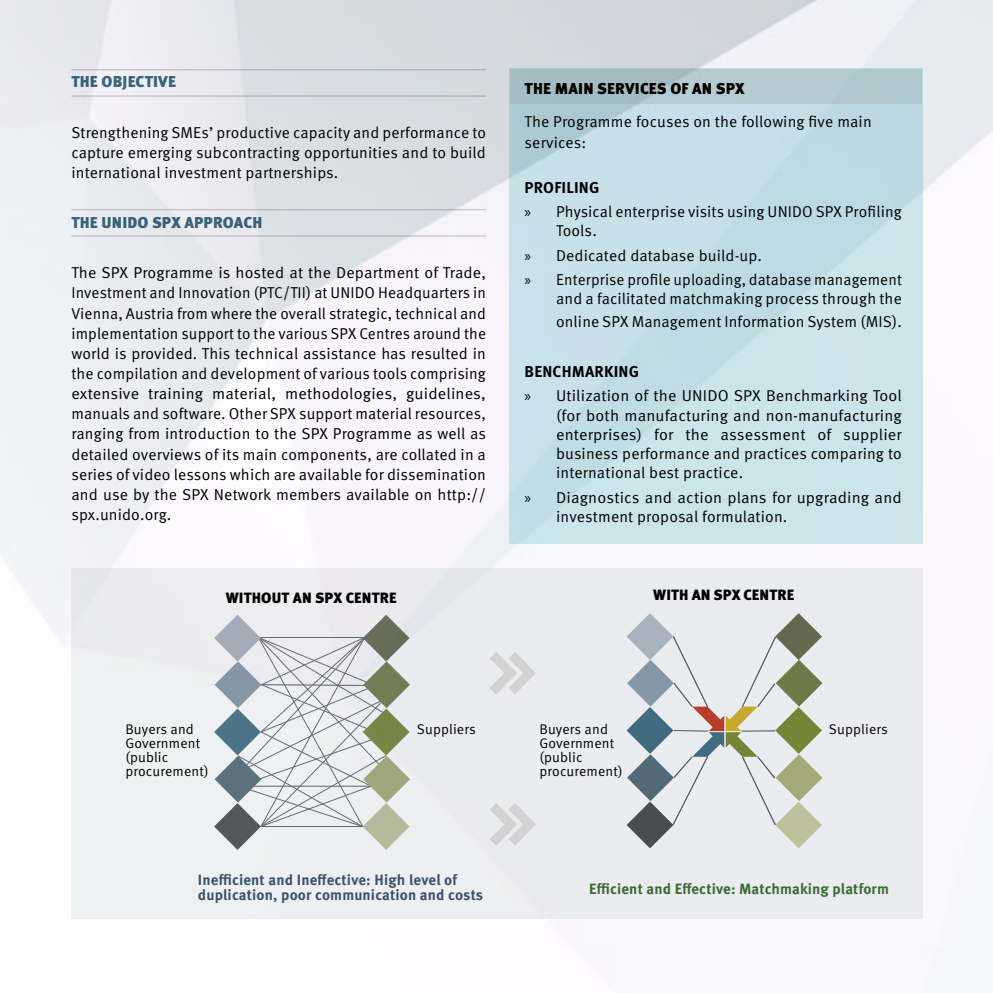
<style>
.page{position:relative;width:993px;height:993px;background:#fff}
.page>*{position:absolute;margin:0;border:0;box-sizing:border-box;transform-origin:0 0}
.t1{font:15.75px/20.1px "Meta Pro";letter-spacing:.01em;color:#000}
.t2{font:900 15.75px "Meta Pro";letter-spacing:.01em;color:#406b80}
.t3{font:900 15.75px "Meta Pro";letter-spacing:.01em;color:#000}
.t4{font:700 14.88px/15.8px "Meta Pro";letter-spacing:.01em;color:#3a516f}
.t5{font:700 14.88px "Meta Pro";letter-spacing:.01em;color:#3c6932}
.t6{font:900 14.88px "Meta Pro";letter-spacing:.01em;color:#000}
.t7{font:14px/14px "Meta Pro";letter-spacing:.01em;color:#000}
.s1{font-weight:700}
.s2{font-family:"Myriad Pro"}
</style>
<div class="page">
<div style="left:71px;top:568px;width:851px;height:350px;background:#eaecef"></div>
<svg style="left:626px;top:613px;width:196px;height:235px;background:#c9cdca"></svg>
<svg style="left:489px;top:651px;width:47px;height:43px;background:#dedfe2"></svg>
<svg style="left:489px;top:802px;width:47px;height:43px;background:#dedfe2"></svg>
<div style="left:509px;top:68px;width:412px;height:475px;background:#c7e0ea"></div>
<div style="left:510px;top:69px;width:410px;height:35px;background:#b0c7ce"></div>
<p class="t2" style="left:71px;top:72px;width:106px">THE OBJECTIVE</p>
<p class="t1" style="left:71px;top:122px;width:416px;text-align:justify">Strengthening SMEs’ productive capacity and performance to capture emerging subcontracting opportunities and to build international investment partnerships.</p>
<p class="t2" style="left:71px;top:212px;width:193px">THE UNIDO SPX APPROACH</p>
<p class="t1" style="left:71px;top:263px;width:416px;text-align:justify">The SPX Programme is hosted at the Department of Trade, Investment and Innovation (PTC/TII) at UNIDO Headquarters in Vienna, Austria from where the overall strategic, technical and implementation support to the various SPX Centres around the world is provided. This technical assistance has resulted in the compilation and development of various tools comprising extensive training material, methodologies, guidelines, manuals and software. Other SPX support material resources, ranging from introduction to the SPX Programme as well as detailed overviews of its main components, are collated in a series of video lessons which are available for dissemination and use by the SPX Network members available on http:// spx.unido.org.</p>
<p class="t6" style="left:225px;top:587px;width:172px">WITHOUT AN SPX CENTRE</p>
<p class="t3" style="left:524px;top:79px;width:221px">THE MAIN SERVICES OF AN SPX</p>
<p class="t1" style="left:524px;top:112px;width:348px">The Programme focuses on the following five main services:</p>
<p class="t1" style="left:524px;top:176px;width:378px;line-height:24.2px"><span class="s1">PROFILING<br></span><span class="s2">»</span> Physical enterprise visits using UNIDO SPX Profiling</p>
<p class="t1" style="left:524px;top:219px;width:379px;line-height:24.2px;text-indent:32px">Tools.<br><span class="s2">»</span> Dedicated database build-up.<br><span class="s2">»</span> Enterprise profile uploading, database management</p>
<p class="t1" style="left:556px;top:287px;width:347px;line-height:22.8px">and a facilitated matchmaking process through the online SPX Management Information System (MIS).</p>
<p class="t1" style="left:524px;top:360px;width:379px;line-height:24.2px"><span class="s1">BENCHMARKING<br></span><span class="s2">»</span> Utilization of the UNIDO SPX Benchmarking Tool</p>
<p class="t1" style="left:556px;top:406px;width:347px;line-height:19.2px;text-align:justify">(for both manufacturing and non-manufacturing enterprises) for the assessment of supplier business performance and practices comparing to international best practice.</p>
<p class="t1" style="left:556px;top:488px;width:347px;line-height:19.2px;text-indent:-32px"><span class="s2">»</span> Diagnostics and action plans for upgrading and investment proposal formulation.</p>
<p class="t6" style="left:653px;top:585px;width:143px">WITH AN SPX CENTRE</p>
<p class="t7" style="left:125px;top:722px;width:70px">Buyers and</p>
<p class="t7" style="left:417px;top:722px;width:60px">Suppliers</p>
<p class="t7" style="left:125px;top:736px;width:85px">Government (public procurement)</p>
<p class="t4" style="left:198px;top:871px;width:286px">Inefficient and Ineffective: High level of duplication, poor communication and costs</p>
<p class="t7" style="left:539px;top:722px;width:70px">Buyers and</p>
<p class="t7" style="left:828px;top:722px;width:60px">Suppliers</p>
<p class="t7" style="left:539px;top:736px;width:85px">Government (public procurement)</p>
<p class="t5" style="left:589px;top:878px;width:301px">Efficient and Effective: Matchmaking platform</p>
</div>
